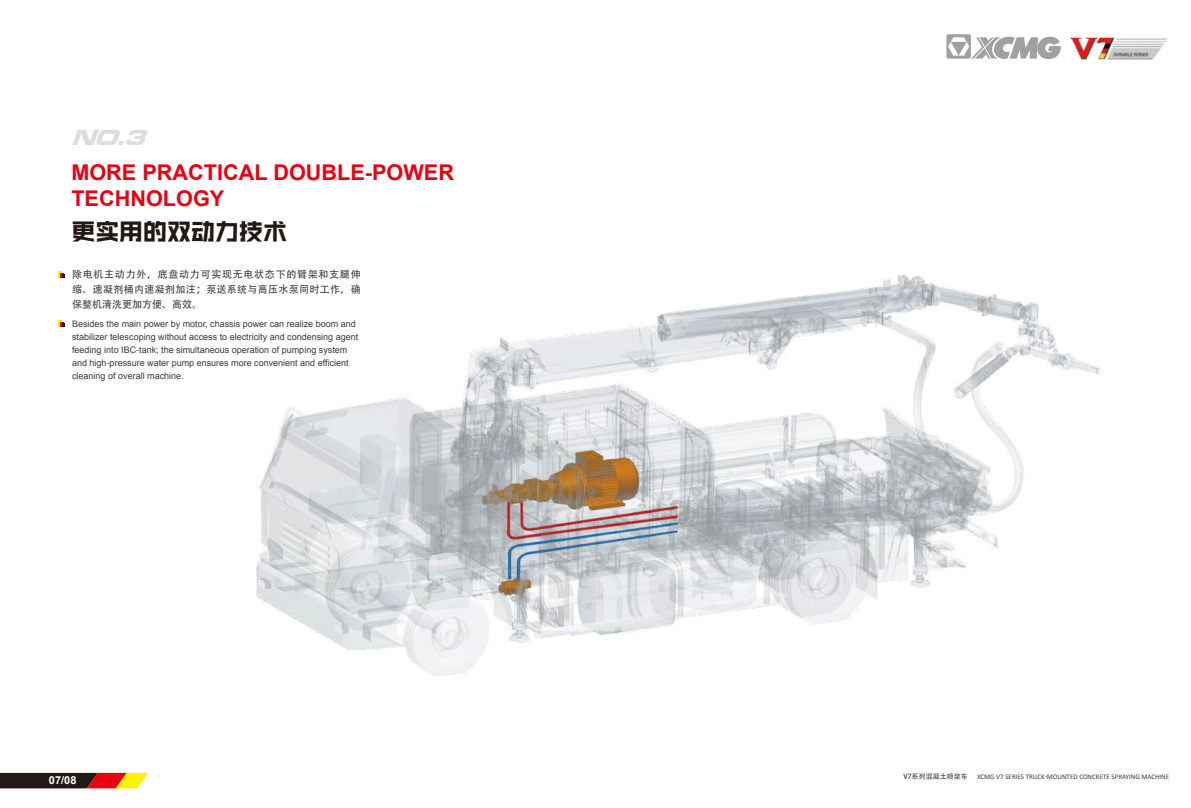
<style>
.page{position:relative;width:1191px;height:808px;background:#fff}
.page>*{position:absolute;margin:0;border:0;box-sizing:border-box;transform-origin:0 0}
.t1{font:24px "Bigruixian Black GBV1.0";color:#221815}
.t2{font:italic 22.6px "Microgramma D Bold Exte";color:#dcdddd}
.t3{font:700 21.7px/26px "Arial";color:#e60012}
.t4{font:700 11px "Arial";color:#fff}
.t5{font:10px/14.8px "FZLTZHK GBK1 0 G Bpc EUC H";letter-spacing:.03em;color:#3e3a39;text-align:justify}
.t6{font:9px/13px "Arial";color:#3e3a39}
.t7{font:7px "Calibri";color:#3e3a39}
.t8{font:7px "FZLTHJW GB1 0 G Bpc EUC H";color:#3e3a39}
</style>
<div class="page">
<svg style="left:58px;top:271px;width:7px;height:7px"></svg>
<svg style="left:58px;top:320px;width:7px;height:7px"></svg>
<svg style="left:946px;top:34px;width:115px;height:25px"></svg>
<img style="left:1070px;top:37px;width:97px;height:23px">
<svg style="left:0;top:773px;width:148px;height:15px;background:#703b19"></svg>
<img style="left:256px;top:275px;width:844px;height:402px">
<h2 class="t2" style="left:72px;top:122px;width:85px">NO.3</h2>
<h3 class="t3" style="left:71px;top:160px;width:384px">MORE PRACTICAL DOUBLE-POWER<br>TECHNOLOGY</h3>
<h1 class="t1" style="left:71px;top:219px;width:217px">更实用的双动力技术</h1>
<p class="t5" style="left:72px;top:268px;width:290px">除电机主动力外，底盘动力可实现无电状态下的臂架和支腿伸缩、速凝剂桶内速凝剂加注；泵送系统与高压水泵同时工作，确保整机清洗更加方便、高效。</p>
<p class="t6" style="left:72px;top:317px;width:288px">Besides the main power by motor, chassis power can realize boom and stabilizer telescoping without access to electricity and condensing agent feeding into IBC-tank; the simultaneous operation of pumping system and high-pressure water pump ensures more convenient and efficient cleaning of overall machine.</p>
<p class="t4" style="left:49px;top:772px;width:29px">07/08</p>
<p class="t8" style="left:903px;top:773px;width:66px">V7系列混凝土喷浆车</p>
<p class="t7" style="left:977px;top:773px;width:193px">XCMG V7 SERIES TRUCK-MOUNTED CONCRETE SPRAYING MACHINE</p>
</div>
